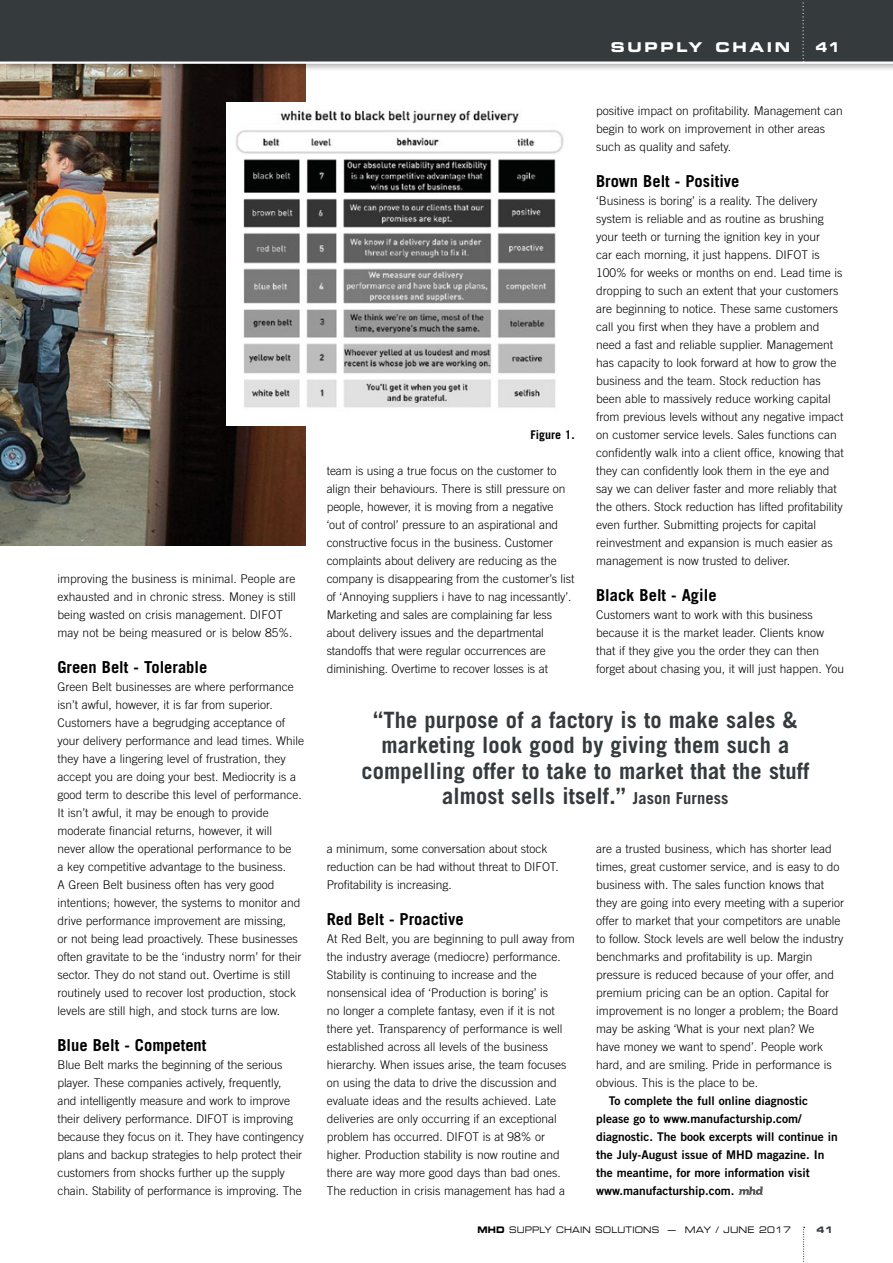
<style>
.page{position:relative;width:893px;height:1263px;background:#fff}
.page>*{position:absolute;margin:0;border:0;box-sizing:border-box;transform-origin:0 0}
.t1{font:700 22.5px/25.5px "Trade Gothic";letter-spacing:.005em;color:#353a3d;text-align:center}
.t2{font:700 16.5px "Trade Gothic";color:#000}
.t3{font:13.5px "Eurostile Bold Extended Two";letter-spacing:.2em;color:#fff}
.t4{font:13.5px "Eurostile Bold Extended Two";letter-spacing:.2em;color:#fff;scale:.9 1}
.t5{font:300 12px/18px "Trade Gothic";color:#000}
.t6{font:12px/18px "Trade Gothic Bold Two";color:#000}
.t7{font:700 12px "Trade Gothic";color:#000}
.t8{font:9px "Eurostile Extended Two";letter-spacing:.02em;color:#000;scale:.85 1}
.t9{font:9px "Eurostile Bold Extended Two";color:#353a3d;scale:.9 1}
.s1{font-size:16.5px}
.s2{font-family:"Eurostile Bold Extended Two"}
</style>
<div class="page">
<img style="left:0;top:64px;width:305px;height:482px">
<svg style="left:738px;top:1186px;width:25px;height:9px"></svg>
<img style="left:227px;top:102px;width:337px;height:317px">
<svg style="left:803px;top:1227px;width:2px;height:35px"></svg>
<div style="left:4px;top:50px;width:889px;height:21px;background:#000;opacity:.3"></div>
<div style="left:0;top:0;width:893px;height:63px;background:#353a3d"></div>
<svg style="left:802px;top:2px;width:2px;height:60px"></svg>
<hr style="left:0;top:62px;width:893px;height:2px;background:#fff">
<p class="t5" style="left:57px;top:569px;width:240px">improving the business is minimal. People are exhausted and in chronic stress. Money is still being wasted on crisis management. DIFOT may not be being measured or is below 85%.</p>
<h2 class="t2" style="left:57px;top:657px;width:151px">Green Belt - Tolerable</h2>
<p class="t5" style="left:57px;top:677px;width:248px">Green Belt businesses are where performance isn’t awful, however, it is far from superior.<br>Customers have a begrudging acceptance of your delivery performance and lead times. While they have a lingering level of frustration, they accept you are doing your best. Mediocrity is a good term to describe this level of performance.<br>It isn’t awful, it may be enough to provide moderate financial returns, however, it will<br>never allow the operational performance to be<br>a key competitive advantage to the business.<br>A Green Belt business often has very good intentions; however, the systems to monitor and drive performance improvement are missing,<br>or not being lead proactively. These businesses often gravitate to be the ‘industry norm’ for their sector. They do not stand out. Overtime is still routinely used to recover lost production, stock levels are still high, and stock turns are low.</p>
<h2 class="t2" style="left:57px;top:1035px;width:151px">Blue Belt - Competent</h2>
<p class="t5" style="left:57px;top:1055px;width:248px">Blue Belt marks the beginning of the serious player. These companies actively, frequently,<br>and intelligently measure and work to improve their delivery performance. DIFOT is improving because they focus on it. They have contingency plans and backup strategies to help protect their customers from shocks further up the supply chain. Stability of performance is improving. The</p>
<p class="t7" style="left:530px;top:427px;width:46px">Figure 1.</p>
<p class="t5" style="left:327px;top:461px;width:249px">team is using a true focus on the customer to align their behaviours. There is still pressure on people, however, it is moving from a negative ‘out of control’ pressure to an aspirational and constructive focus in the business. Customer complaints about delivery are reducing as the company is disappearing from the customer’s list of ‘Annoying suppliers i have to nag incessantly’.<br>Marketing and sales are complaining far less about delivery issues and the departmental standoffs that were regular occurrences are diminishing. Overtime to recover losses is at</p>
<p class="t3" style="left:611px;top:38px;width:181px">SUPPLY CHAIN</p>
<p class="t4" style="left:815px;top:38px;width:28px">41</p>
<p class="t5" style="left:596px;top:101px;width:248px">positive impact on profitability. Management can begin to work on improvement in other areas such as quality and safety.</p>
<h2 class="t2" style="left:596px;top:171px;width:145px">Brown Belt - Positive</h2>
<p class="t5" style="left:596px;top:191px;width:249px">‘Business is boring’ is a reality. The delivery system is reliable and as routine as brushing your teeth or turning the ignition key in your<br>car each morning, it just happens. DIFOT is 100% for weeks or months on end. Lead time is dropping to such an extent that your customers are beginning to notice. These same customers call you first when they have a problem and need a fast and reliable supplier. Management has capacity to look forward at how to grow the business and the team. Stock reduction has been able to massively reduce working capital from previous levels without any negative impact on customer service levels. Sales functions can confidently walk into a client office, knowing that they can confidently look them in the eye and say we can deliver faster and more reliably that the others. Stock reduction has lifted profitability even further. Submitting projects for capital reinvestment and expansion is much easier as management is now trusted to deliver.</p>
<h2 class="t2" style="left:596px;top:585px;width:122px">Black Belt - Agile</h2>
<p class="t5" style="left:596px;top:605px;width:250px">Customers want to work with this business because it is the market leader. Clients know that if they give you the order they can then forget about chasing you, it will just happen. You</p>
<h1 class="t1" style="left:361px;top:706px;width:450px">“The purpose of a factory is to make sales &amp; marketing look good by giving them such a compelling offer to take to market that the stuff almost sells itself.” <span class="s1">Jason Furness</span></h1>
<p class="t5" style="left:327px;top:839px;width:234px">a minimum, some conversation about stock reduction can be had without threat to DIFOT.<br>Profitability is increasing.</p>
<h2 class="t2" style="left:327px;top:909px;width:139px">Red Belt - Proactive</h2>
<p class="t5" style="left:327px;top:929px;width:250px">At Red Belt, you are beginning to pull away from the industry average (mediocre) performance.<br>Stability is continuing to increase and the nonsensical idea of ‘Production is boring’ is<br>no longer a complete fantasy, even if it is not there yet. Transparency of performance is well established across all levels of the business hierarchy. When issues arise, the team focuses on using the data to drive the discussion and evaluate ideas and the results achieved. Late deliveries are only occurring if an exceptional problem has occurred. DIFOT is at 98% or higher. Production stability is now routine and there are way more good days than bad ones.<br>The reduction in crisis management has had a</p>
<p class="t5" style="left:596px;top:839px;width:250px">are a trusted business, which has shorter lead times, great customer service, and is easy to do business with. The sales function knows that they are going into every meeting with a superior offer to market that your competitors are unable to follow. Stock levels are well below the industry benchmarks and profitability is up. Margin pressure is reduced because of your offer, and premium pricing can be an option. Capital for improvement is no longer a problem; the Board may be asking ‘What is your next plan? We<br>have money we want to spend’. People work hard, and are smiling. Pride in performance is obvious. This is the place to be.</p>
<p class="t6" style="left:596px;top:1091px;width:243px;text-indent:13px">To complete the full online diagnostic please go to www.manufacturship.com/ diagnostic. The book excerpts will continue in the July-August issue of MHD magazine. In the meantime, for more information visit www.manufacturship.com.</p>
<p class="t8" style="left:477px;top:1224px;width:370px"><span class="s2">MHD</span> SUPPLY CHAIN SOLUTIONS — MAY / JUNE 2017</p>
<p class="t9" style="left:816px;top:1224px;width:20px">41</p>
</div>
